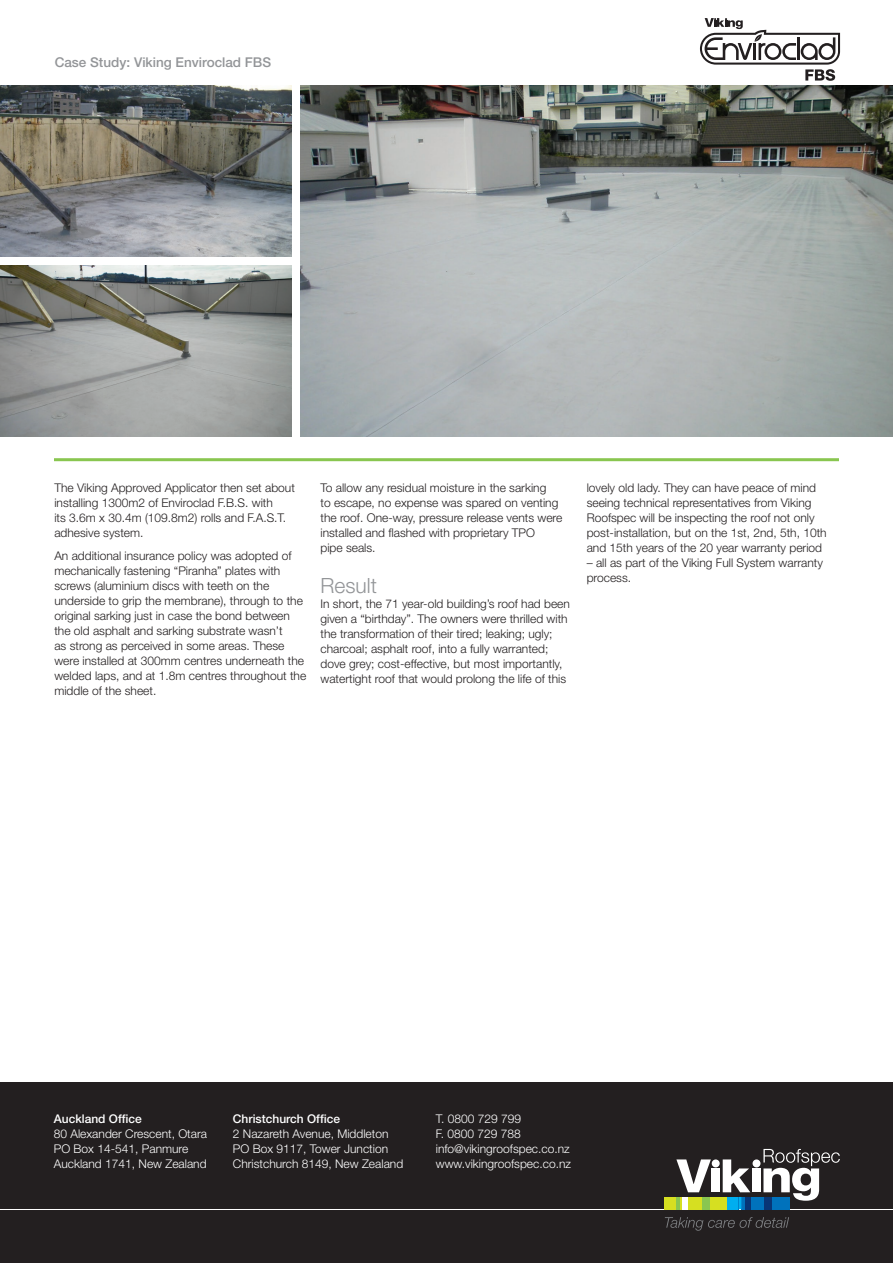
<style>
.page{position:relative;width:893px;height:1263px;background:#fff}
.page>*{position:absolute;margin:0;border:0;box-sizing:border-box;transform-origin:0 0}
.Body_Copy{font:300 21px "Helvetica Neue";color:#939598}
.page_heading_grey{font:500 13.5px "Helvetica Neue LT Pro";color:#939598}
.Body_Copy-2{font:300 12px/15px "Helvetica Neue";color:#231f20}
.Address{font:300 12px "Helvetica Neue LT Pro";color:#fff}
.Body_Copy-3{font:500 12px "Helvetica Neue LT Pro";color:#fff}
</style>
<div class="page">
<img style="left:300px;top:85px;width:593px;height:352px">
<div style="left:0;top:1082px;width:893px;height:181px;background:#231f20"></div>
<hr style="left:0;top:1209px;width:893px;height:1px;background:#fff">
<div style="left:752px;top:1168px;width:9px;height:24px;background:#fff"></div>
<div style="left:752px;top:1159px;width:8px;height:8px;background:#fff;border-radius:50%"></div>
<div style="left:711px;top:1168px;width:9px;height:24px;background:#fff"></div>
<div style="left:712px;top:1159px;width:8px;height:8px;background:#fff;border-radius:50%"></div>
<svg style="left:763px;top:1149px;width:77px;height:52px"></svg>
<div style="left:750px;top:1197px;width:15px;height:12px;background:#0072bc"></div>
<div style="left:772px;top:1197px;width:18px;height:12px;background:#0072bc"></div>
<div style="left:664px;top:1197px;width:13px;height:12px;background:#d6df21"></div>
<div style="left:710px;top:1197px;width:17px;height:12px;background:#d6df21"></div>
<svg style="left:723px;top:1159px;width:27px;height:50px"></svg>
<svg style="left:676px;top:1159px;width:35px;height:50px"></svg>
<div style="left:765px;top:1197px;width:7px;height:12px;background:#083576"></div>
<div style="left:702px;top:1197px;width:8px;height:12px;background:#89c650"></div>
<div style="left:745px;top:1197px;width:5px;height:12px;background:#083576"></div>
<div style="left:682px;top:1197px;width:6px;height:12px;background:#fff"></div>
<svg style="left:665px;top:1217px;width:124px;height:14px"></svg>
<svg style="left:700px;top:18px;width:140px;height:63px"></svg>
<img style="left:0;top:85px;width:292px;height:171px">
<img style="left:0;top:265px;width:292px;height:172px">
<hr style="left:54px;top:458px;width:785px;height:3px;background:#89c650">
<p class="page_heading_grey" style="left:55px;top:54px;width:218px">Case Study: Viking Enviroclad FBS</p>
<p class="Body_Copy-2" style="left:54px;top:480px;width:242px">The Viking Approved Applicator then set about installing 1300m2 of Enviroclad F.B.S. with<br>its 3.6m x 30.4m (109.8m2) rolls and F.A.S.T. adhesive system.</p>
<p class="Body_Copy-2" style="left:54px;top:548px;width:253px">An additional insurance policy was adopted of mechanically fastening “Piranha” plates with screws (aluminium discs with teeth on the underside to grip the membrane), through to the original sarking just in case the bond between the old asphalt and sarking substrate wasn’t<br>as strong as perceived in some areas. These were installed at 300mm centres underneath the welded laps, and at 1.8m centres throughout the middle of the sheet.</p>
<p class="Body_Copy-2" style="left:320px;top:480px;width:243px">To allow any residual moisture in the sarking<br>to escape, no expense was spared on venting the roof. One-way, pressure release vents were installed and flashed with proprietary TPO<br>pipe seals.</p>
<p class="Body_Copy" style="left:320px;top:573px;width:58px">Result</p>
<p class="Body_Copy-2" style="left:320px;top:596px;width:251px">In short, the 71 year-old building’s roof had been given a “birthday”. The owners were thrilled with the transformation of their tired; leaking; ugly; charcoal; asphalt roof, into a fully warranted; dove grey; cost-effective, but most importantly, watertight roof that would prolong the life of this</p>
<p class="Body_Copy-2" style="left:587px;top:480px;width:242px">lovely old lady. They can have peace of mind seeing technical representatives from Viking Roofspec will be inspecting the roof not only post-installation, but on the 1st, 2nd, 5th, 10th and 15th years of the 20 year warranty period</p>
<p class="Body_Copy-2" style="left:587px;top:555px;width:238px">– all as part of the Viking Full System warranty process.</p>
<p class="Body_Copy-3" style="left:54px;top:1111px;width:90px">Auckland Office</p>
<p class="Address" style="left:54px;top:1126px;width:155px">80 Alexander Crescent, Otara</p>
<p class="Address" style="left:54px;top:1141px;width:136px">PO Box 14-541, Panmure</p>
<p class="Address" style="left:54px;top:1156px;width:154px">Auckland 1741, New Zealand</p>
<p class="Body_Copy-3" style="left:233px;top:1111px;width:109px">Christchurch Office</p>
<p class="Address" style="left:233px;top:1126px;width:157px">2 Nazareth Avenue, Middleton</p>
<p class="Address" style="left:233px;top:1141px;width:157px">PO Box 9117, Tower Junction</p>
<p class="Address" style="left:233px;top:1156px;width:172px">Christchurch 8149, New Zealand</p>
<p class="Address" style="left:436px;top:1111px;width:87px">T. 0800 729 799</p>
<p class="Address" style="left:436px;top:1126px;width:86px">F. 0800 729 788</p>
<p class="Address" style="left:436px;top:1141px;width:135px">info@vikingroofspec.co.nz</p>
<p class="Address" style="left:436px;top:1156px;width:137px">www.vikingroofspec.co.nz</p>
</div>
